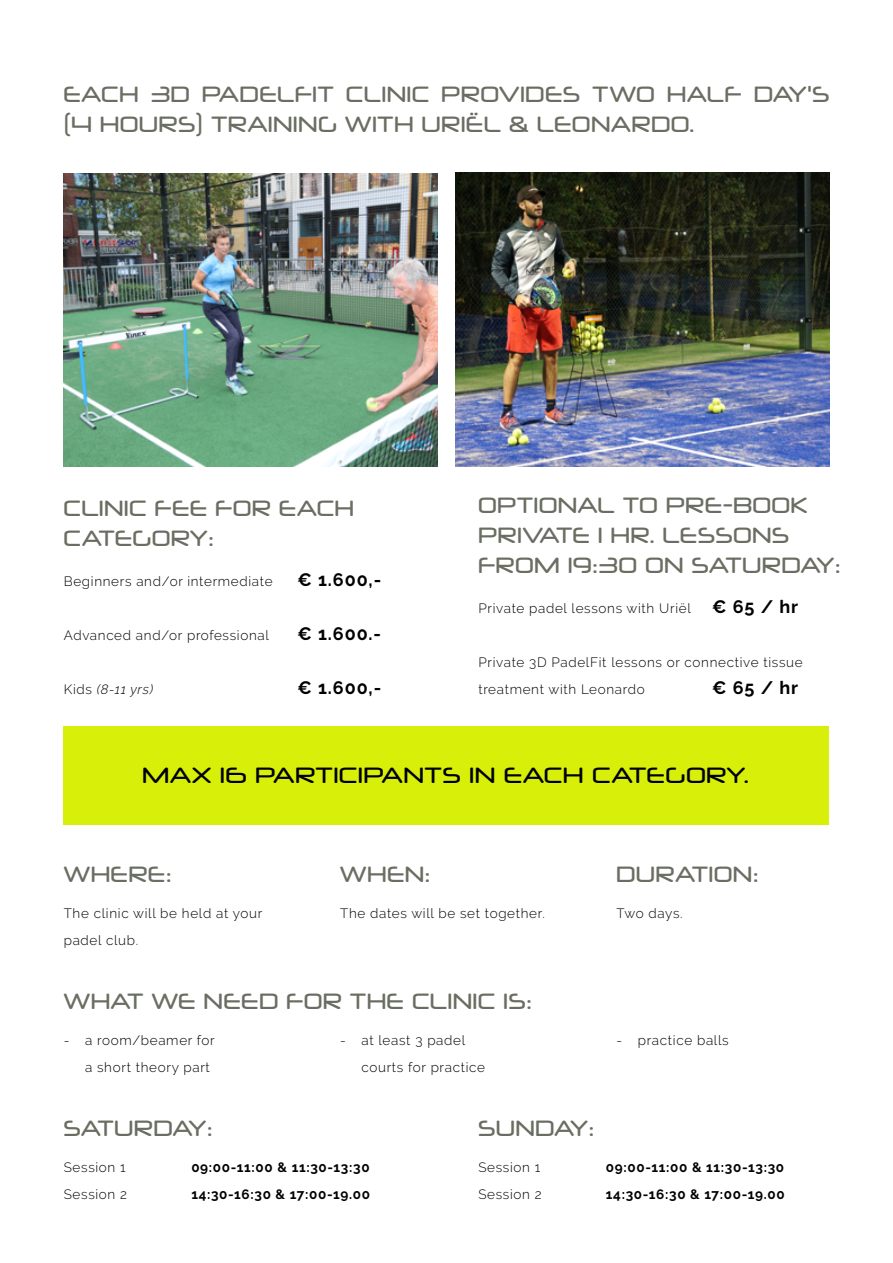
<style>
.page{position:relative;width:893px;height:1263px;background:#fff}
.page>*{position:absolute;margin:0;border:0;box-sizing:border-box;transform-origin:0 0}
.t1{font:21px/30px "Neuropol";letter-spacing:.05em;color:#6a6d61;scale:.9 1}
.t2{font:21px "Neuropol";letter-spacing:.05em;color:#000;scale:.96 1}
.t3{font:700 18px "Raleway";letter-spacing:.05em;color:#000}
.t4{font:300 13.5px/27px "Raleway";letter-spacing:.05em;color:#000}
.t5{font:700 13.5px "Raleway";letter-spacing:.05em;color:#000}
.t6{font:italic 300 13.5px "Raleway";color:#000}
.s1{font-style:normal}
.s2{font-weight:700;font-size:18px}
</style>
<div class="page">
<div style="left:64px;top:726px;width:765px;height:98px;background:#d8ef09"></div>
<img style="left:455px;top:173px;width:374px;height:293px">
<img style="left:64px;top:173px;width:374px;height:293px">
<h1 class="t1" style="left:64px;top:78px;width:852px">EACH 3D PADELFIT CLINIC PROVIDES TWO HALF DAY'S (4 HOURS) TRAINING WITH URIËL &amp; LEONARDO.</h1>
<h1 class="t1" style="left:64px;top:493px;width:324px">CLINIC FEE FOR EACH<br>CATEGORY:</h1>
<p class="t4" style="left:64px;top:568px;width:210px">Beginners and/or intermediate</p>
<h2 class="t3" style="left:298px;top:570px;width:85px">€ 1.600,-</h2>
<p class="t4" style="left:64px;top:622px;width:207px">Advanced and/or professional</p>
<h2 class="t3" style="left:298px;top:624px;width:85px">€ 1.600.-</h2>
<p class="t6" style="left:64px;top:682px;width:91px"><span class="s1">Kids</span> (8-11 yrs)</p>
<h2 class="t3" style="left:298px;top:678px;width:85px">€ 1.600,-</h2>
<h1 class="t1" style="left:478px;top:490px;width:404px">OPTIONAL TO PRE-BOOK<br>PRIVATE 1 HR. LESSONS<br>FROM 19:30 ON SATURDAY:</h1>
<p class="t4" style="left:478px;top:595px;width:321px">Private padel lessons with Uriël <span class="s2">€ 65 / hr</span></p>
<p class="t4" style="left:478px;top:649px;width:326px">Private 3D PadelFit lessons or connective tissue treatment with Leonardo</p>
<h2 class="t3" style="left:712px;top:678px;width:87px">€ 65 / hr</h2>
<h1 class="t2" style="left:143px;top:762px;width:633px">MAX 16 PARTICIPANTS IN EACH CATEGORY.</h1>
<h1 class="t1" style="left:64px;top:859px;width:121px">WHERE:</h1>
<h1 class="t1" style="left:340px;top:859px;width:102px">WHEN:</h1>
<h1 class="t1" style="left:617px;top:859px;width:159px">DURATION:</h1>
<p class="t4" style="left:64px;top:900px;width:200px">The clinic will be held at your padel club.</p>
<p class="t4" style="left:340px;top:900px;width:206px">The dates will be set together.</p>
<p class="t4" style="left:617px;top:900px;width:68px">Two days.</p>
<h1 class="t1" style="left:64px;top:986px;width:521px">WHAT WE NEED FOR THE CLINIC IS:</h1>
<p class="t4" style="left:85px;top:1027px;width:131px;text-indent:-21px">- a room/beamer for a short theory part</p>
<p class="t4" style="left:361px;top:1027px;width:125px;text-indent:-21px">- at least 3 padel courts for practice</p>
<p class="t4" style="left:617px;top:1027px;width:114px">- practice balls</p>
<h1 class="t1" style="left:64px;top:1113px;width:167px">SATURDAY:</h1>
<p class="t4" style="left:64px;top:1154px;width:63px">Session 1</p>
<p class="t5" style="left:191px;top:1160px;width:180px">09:00-11:00 &amp; 11:30-13:30</p>
<p class="t4" style="left:64px;top:1181px;width:65px">Session 2</p>
<p class="t5" style="left:191px;top:1187px;width:180px">14:30-16:30 &amp; 17:00-19.00</p>
<h1 class="t1" style="left:478px;top:1113px;width:130px">SUNDAY:</h1>
<p class="t4" style="left:478px;top:1154px;width:63px">Session 1</p>
<p class="t5" style="left:606px;top:1160px;width:180px">09:00-11:00 &amp; 11:30-13:30</p>
<p class="t4" style="left:478px;top:1181px;width:65px">Session 2</p>
<p class="t5" style="left:606px;top:1187px;width:180px">14:30-16:30 &amp; 17:00-19.00</p>
</div>
